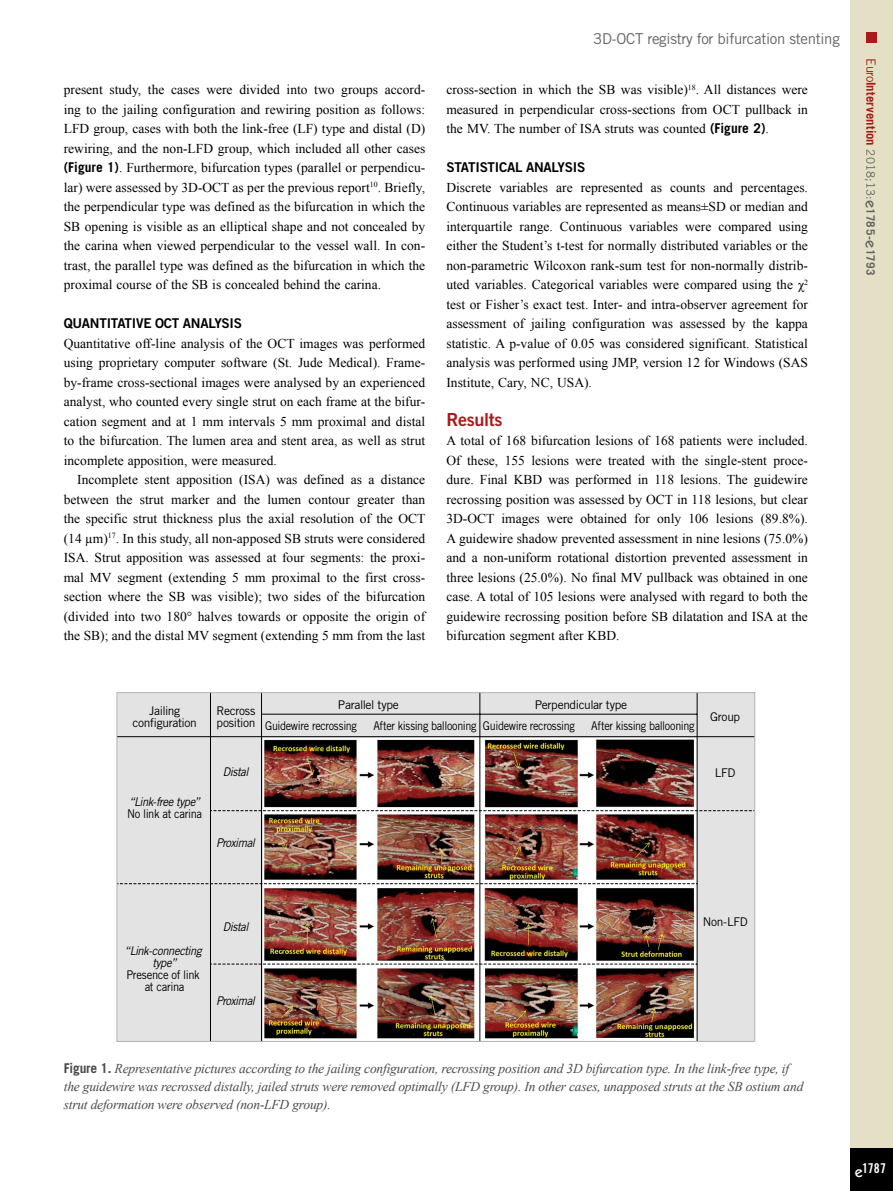
<style>
.page{position:relative;width:893px;height:1191px;background:#fff}
.page>*{position:absolute;margin:0;border:0;box-sizing:border-box;transform-origin:0 0}
.t1{font:18px "Trade Gothic LT Std Bd 2";letter-spacing:-.02em;color:#a91b18}
.t2{font:15px "Trade Gothic LT Std";letter-spacing:-.02em;color:#646363}
.t3{font:13.5px/19.5px "Times New Roman";color:#000;text-align:justify}
.t4{font:italic 13.5px/18px "Times New Roman";letter-spacing:-.015em;color:#4a4a49}
.t5{font:13.5px "Trade Gothic LT Std Bd 2";letter-spacing:-.02em;color:#000}
.t6{font:13.5px "Trade Gothic LT Std Bd Cn 20";color:#fff}
.t7{font:700 12.75px "Trade Gothic LT Std";letter-spacing:.005em;color:#a91b18}
.t8{font:12px "Trade Gothic LT Std";letter-spacing:-.025em;color:#000;scale:.9 1}
.t9{font:12px/12px "Trade Gothic LT Std";letter-spacing:-.025em;color:#000}
.t10{font:italic 12px/12px "Trade Gothic LT Std";letter-spacing:-.04em;color:#000;text-align:center;scale:.93 1}
.t11{font:12px/12px "Trade Gothic LT Std";letter-spacing:-.025em;color:#000;text-align:center;scale:.93 1}
.s1{font-family:"Trade Gothic LT Std";font-weight:700}
.s2{font-weight:400}
.s3{font-weight:400;font-size:11.7px;color:#646363}
.s4{font-family:"ITC Kabel Std";font-weight:500;font-size:15px;color:#646363}
.s5{font-size:11.7px;color:#646363}
.s6{font-family:"Trade Gothic LT Std";font-weight:700;font-style:normal}
.s7{font-family:"ITC Kabel Std";font-weight:500;font-size:15px}
</style>
<div class="page">
<div style="left:850px;top:0;width:43px;height:1191px;background:#e4e0c5"></div>
<div style="left:850px;top:1148px;width:43px;height:43px;background:#000"></div>
<div style="left:866px;top:32px;width:11px;height:10px;background:#a91b18"></div>
<div style="left:117px;top:692px;width:638px;height:349px;background:#e3e3e3"></div>
<img style="left:263px;top:738px;width:434px;height:301px">
<hr style="left:117px;top:736px;width:638px;height:1px;background:#000">
<svg style="left:119px;top:883px;width:578px;height:1px"></svg>
<svg style="left:211px;top:810px;width:541px;height:1px"></svg>
<svg style="left:211px;top:963px;width:486px;height:1px"></svg>
<hr style="left:261px;top:714px;width:436px;height:1px;background:#000">
<hr style="left:210px;top:692px;width:1px;height:349px;background:#000">
<hr style="left:261px;top:692px;width:1px;height:349px;background:#000">
<hr style="left:479px;top:692px;width:1px;height:349px;background:#000">
<hr style="left:697px;top:692px;width:1px;height:349px;background:#000">
<p class="t3" style="left:64px;top:80px;width:363px">present study, the cases were divided into two groups accord&shy;ing to the jailing configuration and rewiring position as follows:<br>LFD group, cases with both the link-free (LF) type and distal (D) rewiring, and the non-LFD group, which included all other cases <span class="s1">(Figure 1)</span>. Furthermore, bifurcation types (parallel or perpendicu&shy;lar) were assessed by 3D-OCT as per the previous report<sup>10</sup>. Briefly, the perpendicular type was defined as the bifurcation in which the SB opening is visible as an elliptical shape and not concealed by the carina when viewed perpendicular to the vessel wall. In con&shy;trast, the parallel type was defined as the bifurcation in which the proximal course of the SB is concealed behind the carina.</p>
<p class="t5" style="left:64px;top:315px;width:180px">QUANTITATIVE OCT ANALYSIS</p>
<p class="t3" style="left:64px;top:333px;width:363px">Quantitative off-line analysis of the OCT images was performed using proprietary computer software (St. Jude Medical). Frame&shy;by-frame cross-sectional images were analysed by an experienced analyst, who counted every single strut on each frame at the bifur&shy;cation segment and at 1 mm intervals 5 mm proximal and distal to the bifurcation. The lumen area and stent area, as well as strut incomplete apposition, were measured.</p>
<p class="t3" style="left:64px;top:470px;width:363px;text-indent:14px">Incomplete stent apposition (ISA) was defined as a distance between the strut marker and the lumen contour greater than the specific strut thickness plus the axial resolution of the OCT (14 µm)<sup>17</sup>. In this study, all non-apposed SB struts were considered ISA. Strut apposition was assessed at four segments: the proxi&shy;mal MV segment (extending 5 mm proximal to the first cross&shy;section where the SB was visible); two sides of the bifurcation (divided into two 180° halves towards or opposite the origin of the SB); and the distal MV segment (extending 5 mm from the last</p>
<p class="t2" style="left:593px;top:30px;width:248px">3D-OCT registry for bifurcation stenting</p>
<p class="t3" style="left:446px;top:80px;width:363px">cross-section in which the SB was visible)<sup>18</sup>. All distances were measured in perpendicular cross-sections from OCT pullback in the MV. The number of ISA struts was counted <span class="s1">(Figure 2)</span>.</p>
<p class="t5" style="left:446px;top:159px;width:140px">STATISTICAL ANALYSIS</p>
<p class="t3" style="left:446px;top:177px;width:363px">Discrete variables are represented as counts and percentages.<br>Continuous variables are represented as means±SD or median and interquartile range. Continuous variables were compared using either the Student’s t-test for normally distributed variables or the non-parametric Wilcoxon rank-sum test for non-normally distrib&shy;uted variables. Categorical variables were compared using the χ<sup>2 </sup>test or Fisher’s exact test. Inter- and intra-observer agreement for assessment of jailing configuration was assessed by the kappa statistic. A p-value of 0.05 was considered significant. Statistical analysis was performed using JMP, version 12 for Windows (SAS Institute, Cary, NC, USA).</p>
<h1 class="t1" style="left:446px;top:408px;width:57px">Results</h1>
<p class="t3" style="left:446px;top:431px;width:363px">A total of 168 bifurcation lesions of 168 patients were included.<br>Of these, 155 lesions were treated with the single-stent proce&shy;dure. Final KBD was performed in 118 lesions. The guidewire recrossing position was assessed by OCT in 118 lesions, but clear 3D-OCT images were obtained for only 106 lesions (89.8%).<br>A guidewire shadow prevented assessment in nine lesions (75.0%) and a non-uniform rotational distortion prevented assessment in three lesions (25.0%). No final MV pullback was obtained in one case. A total of 105 lesions were analysed with regard to both the guidewire recrossing position before SB dilatation and ISA at the bifurcation segment after KBD.</p>
<p class="t9" style="left:133px;top:704px;width:66px;text-align:center">Jailing configuration</p>
<p class="t10" style="left:129px;top:796px;width:78px">“Link-free type”</p>
<p class="t11" style="left:127px;top:808px;width:82px">No link at carina</p>
<p class="t9" style="left:217px;top:704px;width:40px">Recross position</p>
<p class="t9" style="left:338px;top:698px;width:62px">Parallel type</p>
<p class="t9" style="left:535px;top:698px;width:94px">Perpendicular type</p>
<p class="t8" style="left:265px;top:718px;width:104px">Guidewire recrossing</p>
<p class="t8" style="left:373px;top:718px;width:225px">After kissing ballooning Guidewire recrossing</p>
<p class="t8" style="left:591px;top:718px;width:116px">After kissing ballooning</p>
<p class="t10" style="left:223px;top:766px;width:29px">Distal</p>
<p class="t10" style="left:216px;top:837px;width:43px">Proximal</p>
<p class="t9" style="left:710px;top:710px;width:31px">Group</p>
<p class="t9" style="left:715px;top:766px;width:22px">LFD</p>
<p class="t7" style="left:879px;top:58px;width:219px;rotate:90deg"><span class="s2">Euro</span>Intervention <span class="s3">2018;13:</span><span class="s4">e</span><span class="s5">1785-</span><span class="s4">e</span><span class="s5">1793</span></p>
<p class="t10" style="left:125px;top:945px;width:84px">“Link-connecting type”</p>
<p class="t11" style="left:126px;top:969px;width:80px">Presence of link at carina</p>
<p class="t10" style="left:223px;top:921px;width:29px">Distal</p>
<p class="t10" style="left:216px;top:995px;width:43px">Proximal</p>
<p class="t9" style="left:703px;top:915px;width:47px">Non-LFD</p>
<p class="t4" style="left:64px;top:1058px;width:741px"><span class="s6">Figure 1.</span> Representative pictures according to the jailing configuration, recrossing position and 3D bifurcation type. In the link-free type, if the guidewire was recrossed distally, jailed struts were removed optimally (LFD group). In other cases, unapposed struts at the SB ostium and strut deformation were observed (non-LFD group).</p>
<p class="t6" style="left:855px;top:1160px;width:33px"><span class="s7">e</span>1787</p>
</div>
